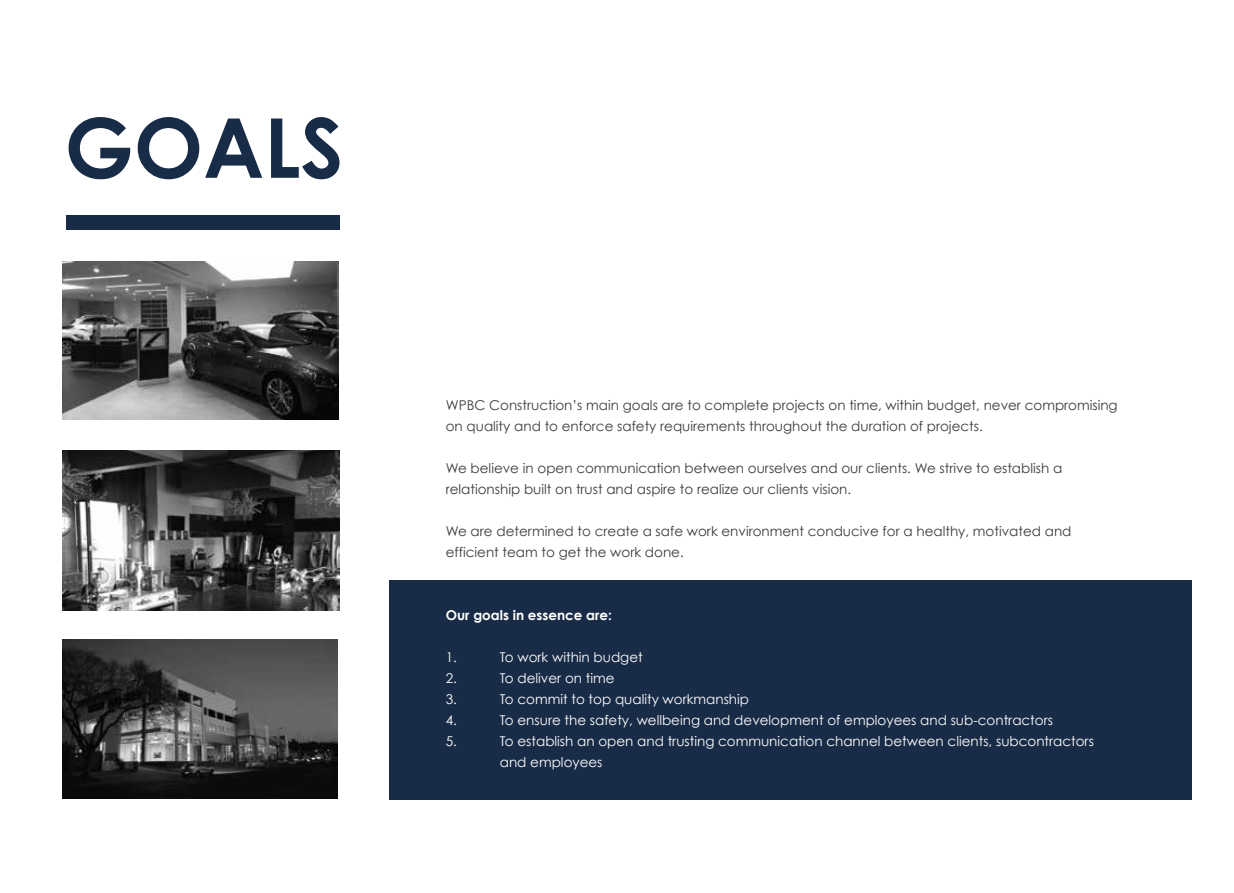
<style>
.page{position:relative;width:1234px;height:893px;background:#fff}
.page>*{position:absolute;margin:0;border:0;box-sizing:border-box;transform-origin:0 0}
.t1{font:700 82.5px "Century Gothic";color:#192c47}
.t2{font:13.5px/21px "Century Gothic";color:#3c3c3b}
.t3{font:13.5px/21px "Century Gothic";color:#fff}
.t4{font:700 13.5px "Century Gothic";color:#fff}
</style>
<div class="page">
<div style="left:66px;top:215px;width:273px;height:14px;background:#192c47"></div>
<div style="left:389px;top:581px;width:802px;height:219px;background:#192c47"></div>
<img style="left:63px;top:640px;width:274px;height:158px">
<img style="left:63px;top:451px;width:276px;height:160px">
<img style="left:63px;top:261px;width:275px;height:158px">
<h1 class="t1" style="left:64px;top:85px;width:280px">GOALS</h1>
<p class="t2" style="left:445px;top:395px;width:673px">WPBC Construction’s main goals are to complete projects on time, within budget, never compromising on quality and to enforce safety requirements throughout the duration of projects.</p>
<p class="t2" style="left:445px;top:458px;width:618px">We believe in open communication between ourselves and our clients. We strive to establish a relationship built on trust and aspire to realize our clients vision.</p>
<p class="t2" style="left:445px;top:521px;width:627px">We are determined to create a safe work environment conducive for a healthy, motivated and efficient team to get the work done.</p>
<p class="t4" style="left:445px;top:605px;width:168px">Our goals in essence are:</p>
<p class="t3" style="left:445px;top:647px;width:13px">1.</p>
<p class="t3" style="left:499px;top:647px;width:144px">To work within budget</p>
<p class="t3" style="left:445px;top:668px;width:13px">2.</p>
<p class="t3" style="left:499px;top:668px;width:116px">To deliver on time</p>
<p class="t3" style="left:445px;top:689px;width:13px">3.</p>
<p class="t3" style="left:499px;top:689px;width:251px">To commit to top quality workmanship</p>
<p class="t3" style="left:445px;top:710px;width:13px">4.</p>
<p class="t3" style="left:499px;top:710px;width:554px">To ensure the safety, wellbeing and development of employees and sub-contractors</p>
<p class="t3" style="left:445px;top:731px;width:13px">5.</p>
<p class="t3" style="left:499px;top:731px;width:595px">To establish an open and trusting communication channel between clients, subcontractors and employees</p>
</div>
